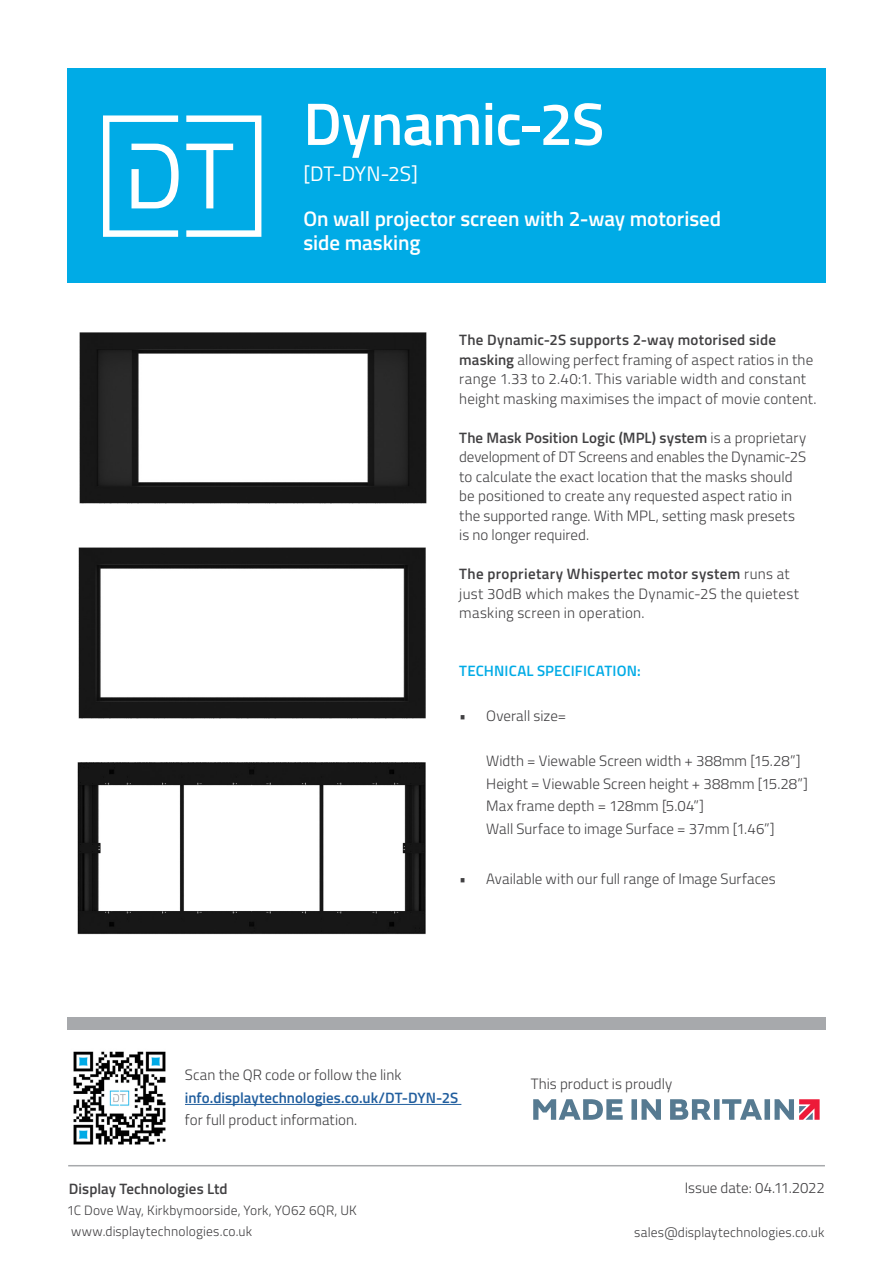
<style>
.page{position:relative;width:893px;height:1263px;background:#fff}
.page>*{position:absolute;margin:0;border:0;box-sizing:border-box;transform-origin:0 0}
.t1{font:600 60px "Titillium";letter-spacing:-.015em;color:#fff}
.t2{font:600 21px/24px "Titillium";letter-spacing:-.005em;color:#fff}
.t3{font:21px "Titillium";letter-spacing:-.01em;color:#fff}
.t4{font:300 15px/19.5px "Titillium";letter-spacing:.005em;color:#414042}
.t5{font:600 15px "Titillium";color:#215e9e}
.t6{font:600 15px "Titillium";letter-spacing:.01em;color:#00abe6}
.t7{font:600 15px "Titillium";letter-spacing:.005em;color:#414042}
.t8{font:300 13.5px/21px "Titillium";letter-spacing:.01em;color:#414042}
.s1{font-weight:600}
</style>
<div class="page">
<hr style="left:68px;top:1165px;width:757px;height:1px;background:#a7a9ac">
<div style="left:67px;top:1017px;width:759px;height:13px;background:#a7a9ac"></div>
<img style="left:73px;top:1051px;width:93px;height:94px">
<hr style="left:185px;top:1104px;width:276px;height:1px;background:#215e9e">
<img style="left:79px;top:332px;width:348px;height:172px">
<img style="left:78px;top:547px;width:348px;height:172px">
<img style="left:77px;top:762px;width:349px;height:173px">
<div style="left:67px;top:68px;width:759px;height:214px;background:#00abe6"></div>
<svg style="left:186px;top:115px;width:75px;height:122px"></svg>
<svg style="left:103px;top:115px;width:76px;height:122px"></svg>
<svg style="left:533px;top:1099px;width:287px;height:21px"></svg>
<h1 class="t1" style="left:303px;top:79px;width:303px">Dynamic-2S</h1>
<h2 class="t3" style="left:303px;top:159px;width:116px">[DT-DYN-2S]</h2>
<h2 class="t2" style="left:303px;top:206px;width:419px">On wall projector screen with 2-way motorised side masking</h2>
<p class="t4" style="left:459px;top:329px;width:359px"><span class="s1">The Dynamic-2S supports 2-way motorised side masking</span> allowing perfect framing of aspect ratios in the range 1.33 to 2.40:1. This variable width and constant height masking maximises the impact of movie content.</p>
<p class="t4" style="left:459px;top:427px;width:349px"><span class="s1">The Mask Position Logic (MPL) system</span> is a proprietary development of DT Screens and enables the Dynamic-2S to calculate the exact location that the masks should be positioned to create any requested aspect ratio in the supported range. With MPL, setting mask presets is no longer required.</p>
<p class="t4" style="left:459px;top:563px;width:341px"><span class="s1">The proprietary Whispertec motor system</span> runs at just 30dB which makes the Dynamic-2S the quietest masking screen in operation.</p>
<p class="t6" style="left:459px;top:660px;width:183px">TECHNICAL SPECIFICATION:</p>
<p class="t4" style="left:459px;top:705px;width:109px">• Overall size=</p>
<p class="t4" style="left:486px;top:749px;width:323px;line-height:22.5px">Width = Viewable Screen width + 388mm [15.28”] Height = Viewable Screen height + 388mm [15.28”] Max frame depth = 128mm [5.04”]<br>Wall Surface to image Surface = 37mm [1.46”]</p>
<p class="t4" style="left:459px;top:868px;width:318px">• Available with our full range of Image Surfaces</p>
<p class="t4" style="left:185px;top:1064px;width:218px">Scan the QR code or follow the link</p>
<p class="t5" style="left:185px;top:1086px;width:275px">info.displaytechnologies.co.uk/DT-DYN-2S</p>
<p class="t4" style="left:185px;top:1109px;width:174px">for full product information.</p>
<p class="t7" style="left:69px;top:1177px;width:160px">Display Technologies Ltd</p>
<p class="t8" style="left:71px;top:1199px;width:287px;text-indent:-4px">1C Dove Way, Kirkbymoorside, York, YO62 6QR, UK www.displaytechnologies.co.uk</p>
<p class="t4" style="left:531px;top:1073px;width:143px">This product is proudly</p>
<p class="t4" style="left:685px;top:1178px;width:142px">Issue date: 04.11.2022</p>
<p class="t8" style="left:634px;top:1221px;width:192px">sales@displaytechnologies.co.uk</p>
</div>
